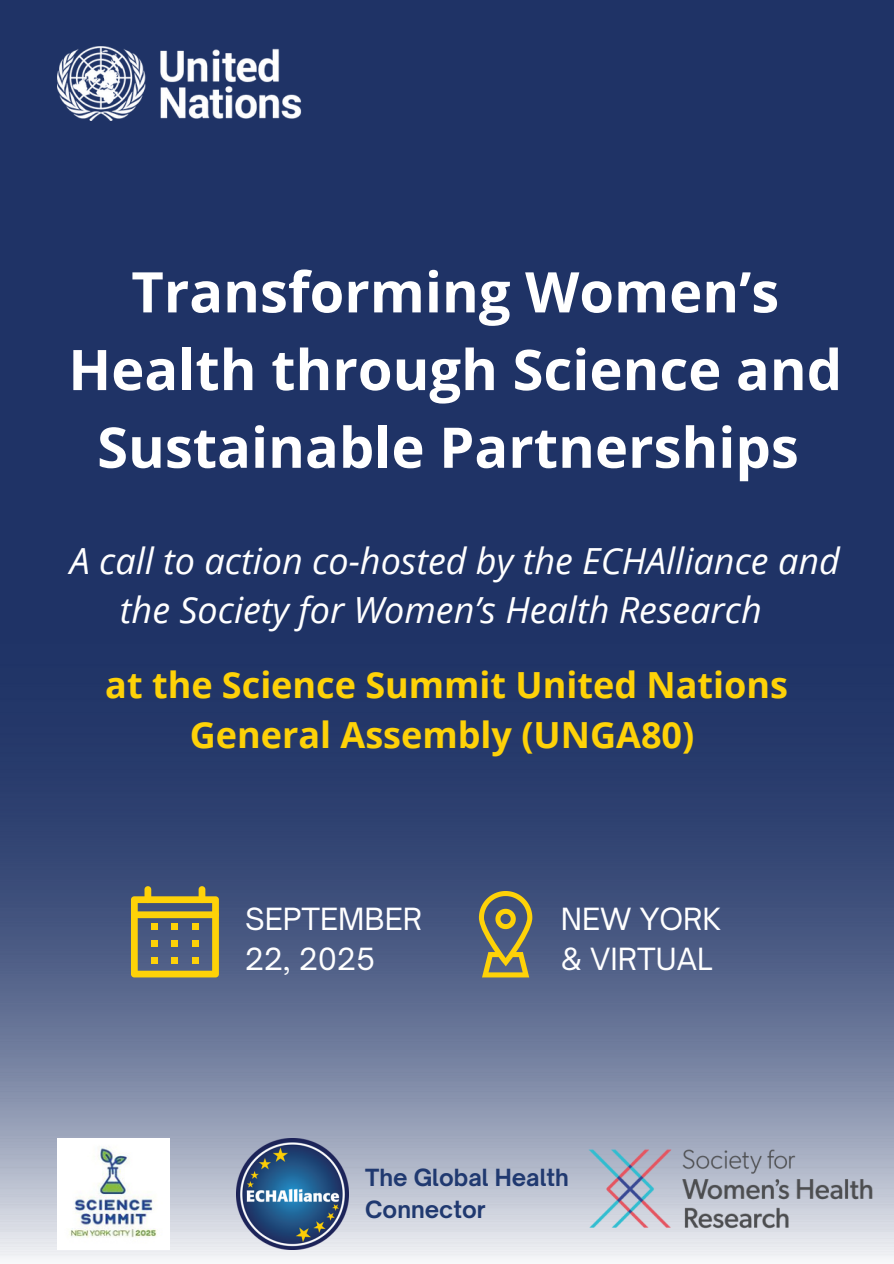
<style>
.page{position:relative;width:894px;height:1264px;background:#fff}
.page>*{position:absolute;margin:0;border:0;box-sizing:border-box;transform-origin:0 0}
.t1{font:700 56.1px/77.7px "Open Sans";color:#fff;text-align:center}
.t2{font:italic 36px/49.5px "Open Sans";color:#fff}
.t3{font:700 36px/49.5px "Open Sans";color:#fed208;text-align:center}
.t4{font:29.25px/40.2px "Open Sauce One";color:#fff}
.t5{font:700 22.65px/31.5px "Open Sauce One";color:#203970}
</style>
<div class="page">
<div style="left:0;top:0;width:893px;height:1263px;background:#1f3366"></div>
<img style="left:0;top:781px;width:893px;height:482px">
<img style="left:57px;top:47px;width:245px;height:74px">
<svg style="left:131px;top:886px;width:88px;height:91px;background:#8e8751"></svg>
<svg style="left:479px;top:891px;width:53px;height:86px;background:#888356"></svg>
<img style="left:236px;top:1138px;width:113px;height:111px">
<img style="left:585px;top:1142px;width:290px;height:93px">
<img style="left:57px;top:1138px;width:113px;height:111px">
<p class="t1" style="left:68px;top:252px;width:775px">Transforming Women’s<br>Health through Science and<br>Sustainable Partnerships</p>
<h1 class="t2" style="left:120px;top:535px;width:721px;text-indent:-50px">A call to action co-hosted by the ECHAlliance and the Society for Women’s Health Research</h1>
<h3 class="t3" style="left:105px;top:659px;width:684px">at the Science Summit United Nations<br>General Assembly (UNGA80)</h3>
<p class="t4" style="left:245px;top:898px;width:178px">SEPTEMBER<br>22, 2025</p>
<h2 class="t4" style="left:560px;top:898px;width:162px">NEW YORK &amp; VIRTUAL</h2>
<p class="t5" style="left:365px;top:1161px;width:205px">The Global Health<br>Connector</p>
</div>
